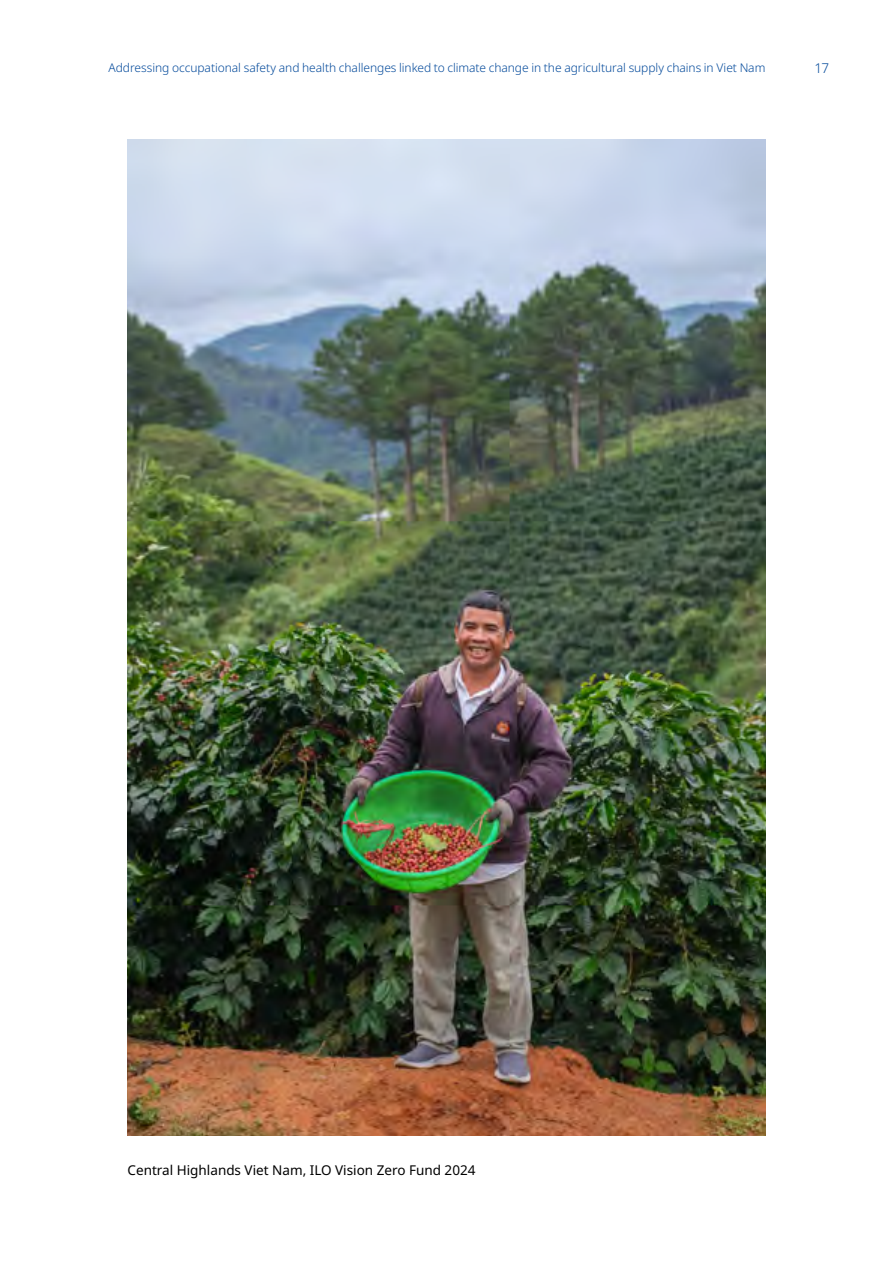
<style>
.page{position:relative;width:893px;height:1263px;background:#fff}
.page>*{position:absolute;margin:0;border:0;box-sizing:border-box;transform-origin:0 0}
.t1{font:13.5px "Noto Sans";color:#000}
.t2{font:300 13.5px "Noto Sans";color:#00489a}
.t3{font:300 12px "Noto Sans";letter-spacing:-.005em;color:#00489a}
</style>
<div class="page">
<img style="left:128px;top:139px;width:637px;height:996px">
<p class="t3" style="left:108px;top:60px;width:658px">Addressing occupational safety and health challenges linked to climate change in the agricultural supply chains in Viet Nam</p>
<p class="t2" style="left:815px;top:59px;width:16px">17</p>
<p class="t1" style="left:128px;top:1160px;width:349px">Central Highlands Viet Nam, ILO Vision Zero Fund 2024</p>
</div>
